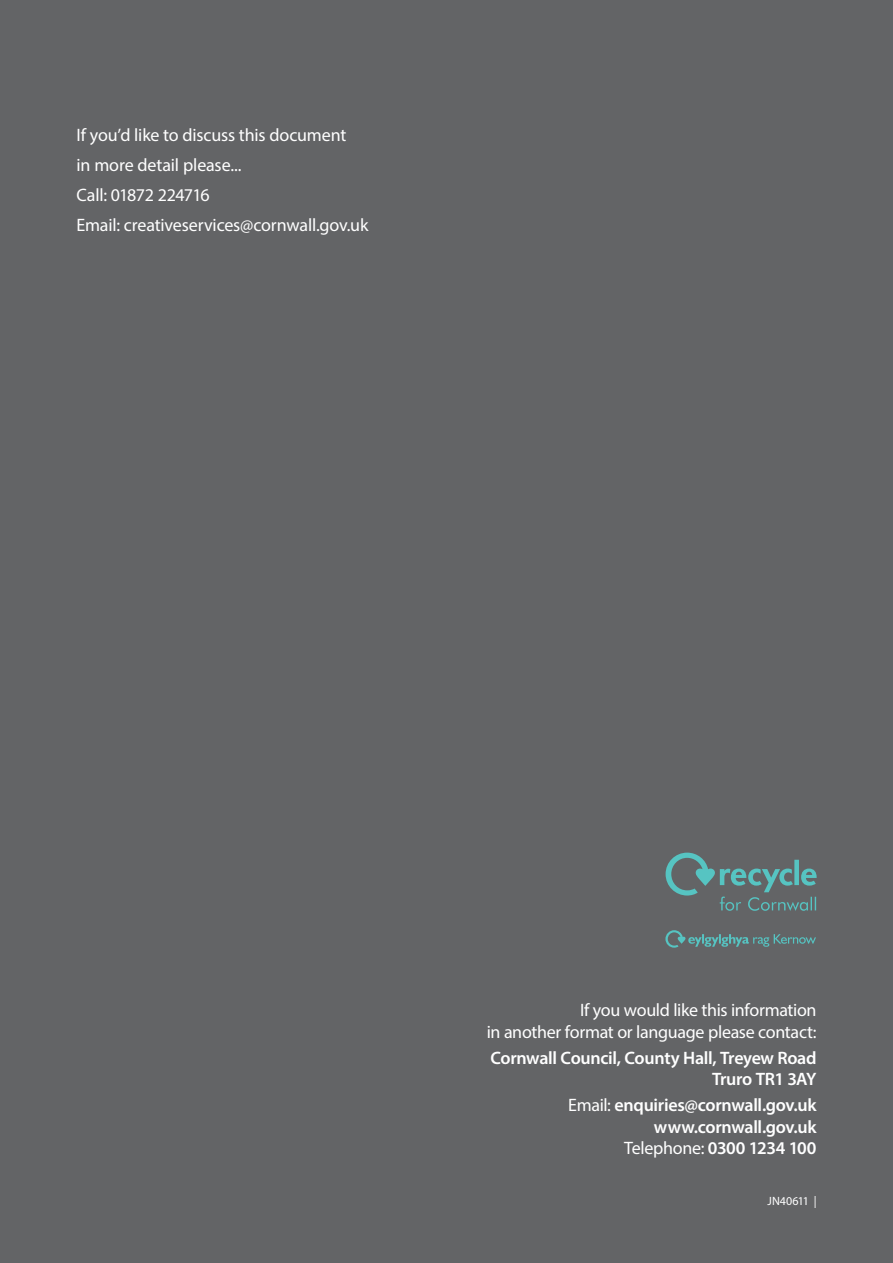
<style>
.page{position:relative;width:893px;height:1263px;background:#636466}
.page>*{position:absolute;margin:0;border:0;box-sizing:border-box;transform-origin:0 0}
.t1{font:18px/30.2px "Myriad Pro";letter-spacing:-.015em;color:#fff;text-align:right}
.t2{font:600 18px/21.6px "Myriad Pro";letter-spacing:-.015em;color:#fff;text-align:right}
.t3{font:12px "Myriad Pro";color:#fff}
.s1{font-weight:400}
</style>
<div class="page">
<svg style="left:666px;top:853px;width:151px;height:58px"></svg>
<svg style="left:665px;top:930px;width:151px;height:18px"></svg>
<p class="t1" style="left:77px;top:120px;width:293px;text-align:left">If you’d like to discuss this document<br>in more detail please...<br>Call: 01872 224716<br>Email: creativeservices@cornwall.gov.uk</p>
<p class="t1" style="left:487px;top:999px;width:331px;line-height:21.6px">If you would like this information<br>in another format or language please contact:</p>
<p class="t2" style="left:490px;top:1046px;width:328px">Cornwall Council, County Hall, Treyew Road<br>Truro TR1 3AY</p>
<p class="t2" style="left:568px;top:1094px;width:250px"><span class="s1">Email:</span> enquiries@cornwall.gov.uk www.cornwall.gov.uk<br><span class="s1">Telephone:</span> 0300 1234 100</p>
<p class="t3" style="left:767px;top:1193px;width:51px">JN40611 |</p>
</div>
